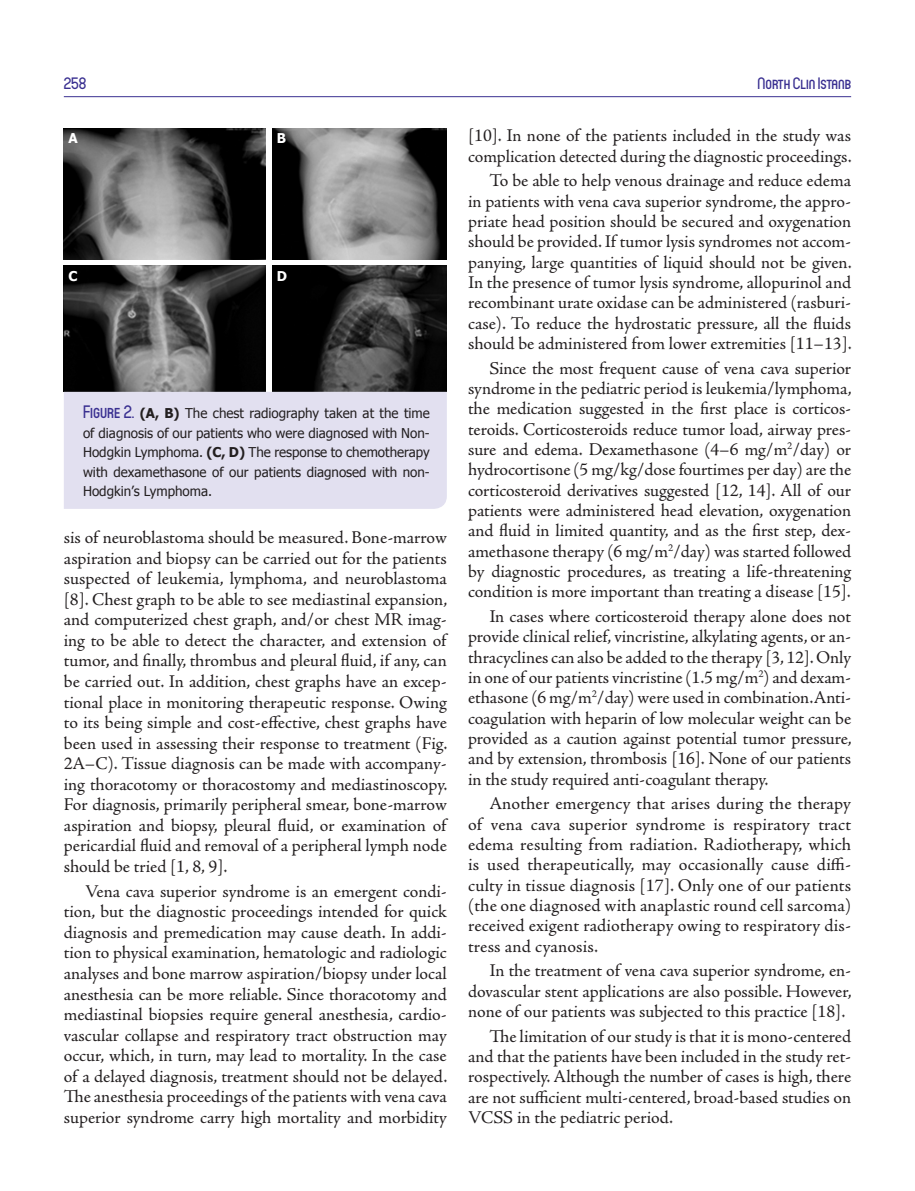
<style>
.page{position:relative;width:915px;height:1191px;background:#fff}
.page>*{position:absolute;margin:0;border:0;box-sizing:border-box;transform-origin:0 0}
._01__Yazı_Metni_NCI{font:18px/20.4px "Adobe Jenson Pro";letter-spacing:-.005em;color:#231f20;text-align:justify}
.t1{font:500 16.5px "Circula";color:#3a3091}
._10__Sekil_altyazısı{font:13.5px/19.5px "Tahoma";color:#231f20;text-align:justify}
._10__Sekil_altyazısı-2{font:700 13.5px "Tahoma";color:#fff}
.s1{font-family:"Circula";font-weight:500;font-size:18px;color:#3a3091}
.s2{font-weight:700}
</style>
<div class="page">
<hr style="left:64px;top:96px;width:786px;height:1px;background:#3a3091">
<img style="left:64px;top:128px;width:202px;height:132px">
<img style="left:272px;top:128px;width:174px;height:132px">
<img style="left:64px;top:266px;width:202px;height:126px">
<img style="left:272px;top:266px;width:174px;height:126px">
<div style="left:64px;top:392px;width:382px;height:117px;background:#e2e0f0"></div>
<p class="t1" style="left:64px;top:73px;width:24px">258</p>
<p class="t1" style="left:757px;top:73px;width:95px">North Clin Istanb</p>
<p class="_10__Sekil_altyazısı-2" style="left:68px;top:130px;width:11px">A</p>
<p class="_10__Sekil_altyazısı-2" style="left:68px;top:267px;width:11px">C</p>
<p class="_10__Sekil_altyazısı-2" style="left:277px;top:130px;width:11px">B</p>
<p class="_10__Sekil_altyazısı-2" style="left:277px;top:267px;width:12px">D</p>
<p class="_10__Sekil_altyazısı" style="left:83px;top:403px;width:348px"><span class="s1">Figure 2.</span> <span class="s2">(A, B)</span> The chest radiography taken at the time of diagnosis of our patients who were diagnosed with Non-Hodgkin Lymphoma. <span class="s2">(C, D)</span> The response to chemotherapy with dexamethasone of our patients diagnosed with non-Hodgkin’s Lymphoma.</p>
<p class="_01__Yazı_Metni_NCI" style="left:64px;top:527px;width:385px">sis of neuroblastoma should be measured. Bone-marrow aspiration and biopsy can be carried out for the patients suspected of leukemia, lymphoma, and neuroblastoma [8]. Chest graph to be able to see mediastinal expansion, and computerized chest graph, and/or chest MR imag&shy;ing to be able to detect the character, and extension of tumor, and finally, thrombus and pleural fluid, if any, can be carried out. In addition, chest graphs have an excep&shy;tional place in monitoring therapeutic response. Owing to its being simple and cost-effective, chest graphs have been used in assessing their response to treatment (Fig.<br>2A–C). Tissue diagnosis can be made with accompany&shy;ing thoracotomy or thoracostomy and mediastinoscopy.<br>For diagnosis, primarily peripheral smear, bone-marrow aspiration and biopsy, pleural fluid, or examination of pericardial fluid and removal of a peripheral lymph node should be tried [1, 8, 9].</p>
<p class="_01__Yazı_Metni_NCI" style="left:64px;top:881px;width:385px;text-indent:21px">Vena cava superior syndrome is an emergent condi&shy;tion, but the diagnostic proceedings intended for quick diagnosis and premedication may cause death. In addi&shy;tion to physical examination, hematologic and radiologic analyses and bone marrow aspiration/biopsy under local anesthesia can be more reliable. Since thoracotomy and mediastinal biopsies require general anesthesia, cardio&shy;vascular collapse and respiratory tract obstruction may occur, which, in turn, may lead to mortality. In the case of a delayed diagnosis, treatment should not be delayed.<br>The anesthesia proceedings of the patients with vena cava superior syndrome carry high mortality and morbidity</p>
<p class="_01__Yazı_Metni_NCI" style="left:468px;top:126px;width:385px">[10]. In none of the patients included in the study was complication detected during the diagnostic proceedings.</p>
<p class="_01__Yazı_Metni_NCI" style="left:468px;top:171px;width:385px;text-indent:21px">To be able to help venous drainage and reduce edema in patients with vena cava superior syndrome, the appro&shy;priate head position should be secured and oxygenation should be provided. If tumor lysis syndromes not accom&shy;panying, large quantities of liquid should not be given.<br>In the presence of tumor lysis syndrome, allopurinol and recombinant urate oxidase can be administered (rasburi&shy;case). To reduce the hydrostatic pressure, all the fluids should be administered from lower extremities [11–13].</p>
<p class="_01__Yazı_Metni_NCI" style="left:468px;top:358px;width:385px;text-indent:21px">Since the most frequent cause of vena cava superior syndrome in the pediatric period is leukemia/lymphoma, the medication suggested in the first place is corticos&shy;teroids. Corticosteroids reduce tumor load, airway pres&shy;sure and edema. Dexamethasone (4–6 mg/m<sup>2</sup>/day) or hydrocortisone (5 mg/kg/dose fourtimes per day) are the corticosteroid derivatives suggested [12, 14]. All of our patients were administered head elevation, oxygenation and fluid in limited quantity, and as the first step, dex&shy;amethasone therapy (6 mg/m<sup>2</sup>/day) was started followed by diagnostic procedures, as treating a life-threatening condition is more important than treating a disease [15].</p>
<p class="_01__Yazı_Metni_NCI" style="left:468px;top:606px;width:385px;text-indent:21px">In cases where corticosteroid therapy alone does not provide clinical relief, vincristine, alkylating agents, or an&shy;thracyclines can also be added to the therapy [3, 12]. Only in one of our patients vincristine (1.5 mg/m<sup>2</sup>) and dexam&shy;ethasone (6 mg/m<sup>2</sup>/day) were used in combination.Anti&shy;coagulation with heparin of low molecular weight can be provided as a caution against potential tumor pressure, and by extension, thrombosis [16]. None of our patients in the study required anti-coagulant therapy.</p>
<p class="_01__Yazı_Metni_NCI" style="left:468px;top:793px;width:384px;text-indent:21px">Another emergency that arises during the therapy of vena cava superior syndrome is respiratory tract edema resulting from radiation. Radiotherapy, which is used therapeutically, may occasionally cause diffi&shy;culty in tissue diagnosis [17]. Only one of our patients (the one diagnosed with anaplastic round cell sarcoma) received exigent radiotherapy owing to respiratory dis&shy;tress and cyanosis.</p>
<p class="_01__Yazı_Metni_NCI" style="left:468px;top:960px;width:385px;text-indent:21px">In the treatment of vena cava superior syndrome, en&shy;dovascular stent applications are also possible. However, none of our patients was subjected to this practice [18].</p>
<p class="_01__Yazı_Metni_NCI" style="left:468px;top:1026px;width:384px;text-indent:21px">The limitation of our study is that it is mono-centered and that the patients have been included in the study ret&shy;rospectively. Although the number of cases is high, there are not sufficient multi-centered, broad-based studies on VCSS in the pediatric period.</p>
</div>
